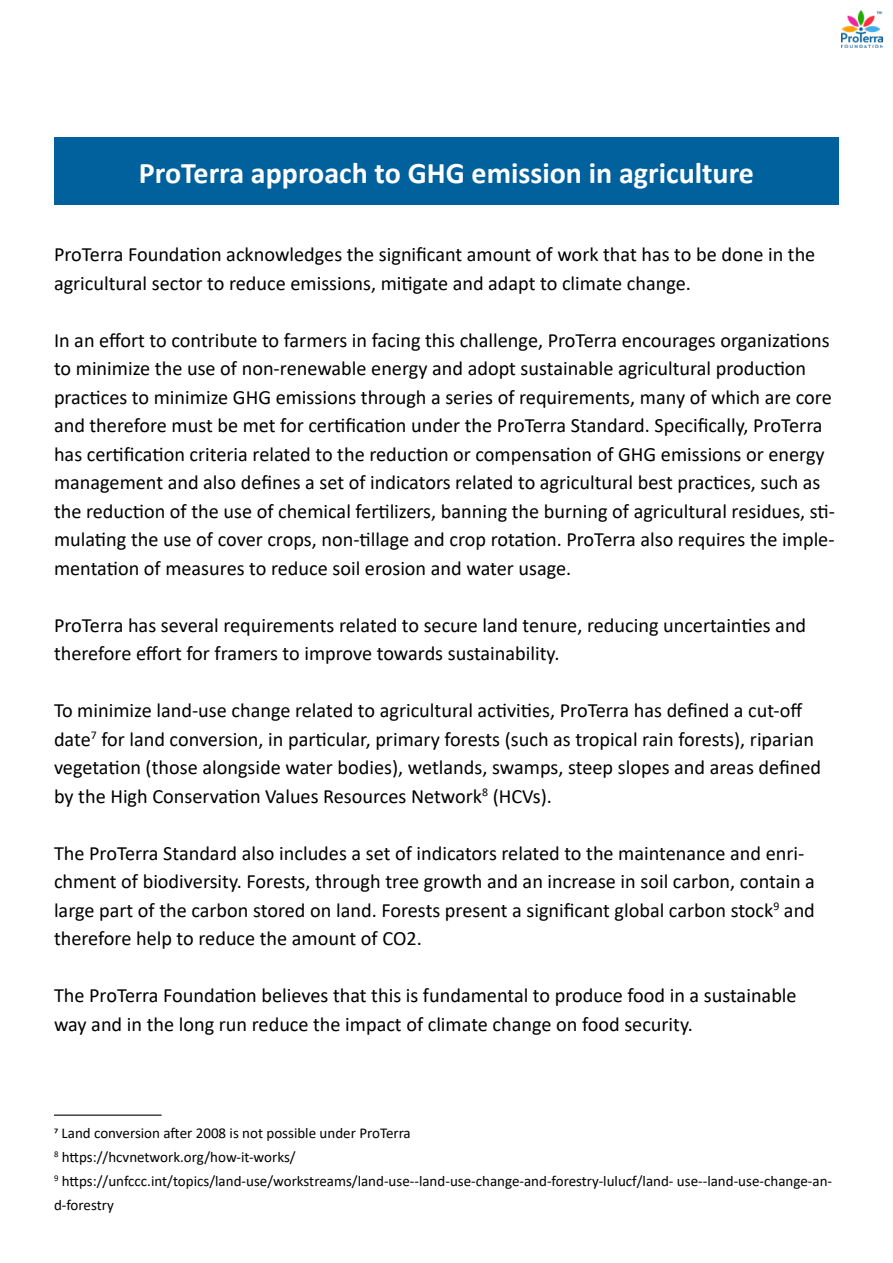
<style>
.page{position:relative;width:893px;height:1263px;background:#fff}
.page>*{position:absolute;margin:0;border:0;box-sizing:border-box;transform-origin:0 0}
.t1{font:700 30px "Calibri";color:#fff}
.t2{font:20.25px/28.5px "Calibri";color:#000}
.t3{font:15px/24px "Calibri";color:#000}
</style>
<div class="page">
<div style="left:54px;top:138px;width:785px;height:67px;background:#00619d"></div>
<hr style="left:54px;top:1114px;width:108px;height:2px;background:#020203">
<img style="left:842px;top:11px;width:40px;height:37px">
<h1 class="t1" style="left:139px;top:151px;width:617px">ProTerra approach to GHG emission in agriculture</h1>
<p class="t2" style="left:54px;top:240px;width:763px">ProTerra Foundation acknowledges the significant amount of work that has to be done in the agricultural sector to reduce emissions, mitigate and adapt to climate change.</p>
<p class="t2" style="left:54px;top:325px;width:783px">In an effort to contribute to farmers in facing this challenge, ProTerra encourages organizations to minimize the use of non-renewable energy and adopt sustainable agricultural production practices to minimize GHG emissions through a series of requirements, many of which are core and therefore must be met for certification under the ProTerra Standard. Specifically, ProTerra has certification criteria related to the reduction or compensation of GHG emissions or energy management and also defines a set of indicators related to agricultural best practices, such as the reduction of the use of chemical fertilizers, banning the burning of agricultural residues, sti&shy;mulating the use of cover crops, non-tillage and crop rotation. ProTerra also requires the imple&shy;mentation of measures to reduce soil erosion and water usage.</p>
<p class="t2" style="left:54px;top:610px;width:754px">ProTerra has several requirements related to secure land tenure, reducing uncertainties and therefore effort for framers to improve towards sustainability.</p>
<p class="t2" style="left:54px;top:696px;width:769px">To minimize land-use change related to agricultural activities, ProTerra has defined a cut-off date<sup>7</sup> for land conversion, in particular, primary forests (such as tropical rain forests), riparian vegetation (those alongside water bodies), wetlands, swamps, steep slopes and areas defined by the High Conservation Values Resources Network<sup>8</sup> (HCVs).</p>
<p class="t2" style="left:54px;top:838px;width:762px">The ProTerra Standard also includes a set of indicators related to the maintenance and enri&shy;chment of biodiversity. Forests, through tree growth and an increase in soil carbon, contain a large part of the carbon stored on land. Forests present a significant global carbon stock<sup>9</sup> and therefore help to reduce the amount of CO2.</p>
<p class="t2" style="left:54px;top:981px;width:744px">The ProTerra Foundation believes that this is fundamental to produce food in a sustainable way and in the long run reduce the impact of climate change on food security.</p>
<p class="t3" style="left:54px;top:1120px;width:780px">7 Land conversion after 2008 is not possible under ProTerra<br><sup>8</sup> https://hcvnetwork.org/how-it-works/<br><sup>9</sup> https://unfccc.int/topics/land-use/workstreams/land-use--land-use-change-and-forestry-lulucf/land- use--land-use-change-an&shy;d-forestry</p>
</div>
